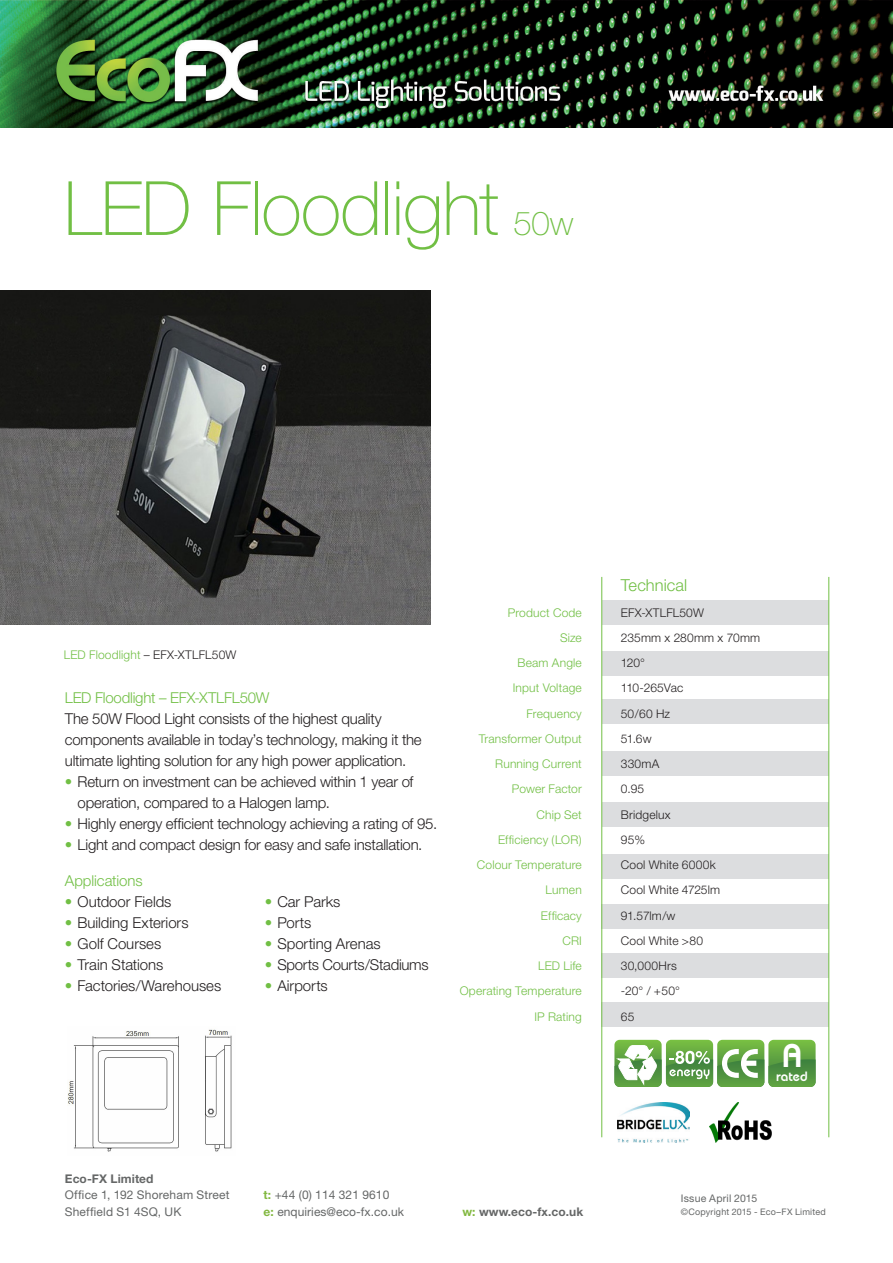
<style>
.page{position:relative;width:893px;height:1263px;background:#fff}
.page>*{position:absolute;margin:0;border:0;box-sizing:border-box;transform-origin:0 0}
.t1{font:100 75px "Helvetica Neue";letter-spacing:-.015em;color:#71bf44}
.t2{font:100 33px "Helvetica Neue";color:#71bf44}
.t3{font:600 32.85px "Bauhaus IT Cby BT";color:#fff}
.t4{font:300 16.5px "Helvetica Neue";letter-spacing:.005em;color:#71bf44}
.t5{font:300 15px/21px "Helvetica Neue";letter-spacing:-.015em;color:#231f20}
.t6{font:300 15px "Helvetica Neue";letter-spacing:-.015em;color:#71bf44}
.t7{font:600 13.5px "Bauhaus IT Cby BT";color:#fff}
.t8{font:300 12px "Helvetica Neue";letter-spacing:.015em;color:#71bf44}
.t9{font:300 12px "Helvetica Neue";letter-spacing:.015em;color:#231f20}
.t10{font:12px/16.5px "Helvetica Neue";letter-spacing:.01em;color:#656767}
.t11{font:700 12px "Helvetica Neue";letter-spacing:.005em;color:#656767}
.t12{font:300 12px "Helvetica Neue";letter-spacing:-.005em;color:#231f20}
.t13{font:10.5px "Helvetica Neue";letter-spacing:.02em;color:#656767}
.t14{font:9px "Helvetica Neue";letter-spacing:.02em;color:#656767}
.s1{color:#231f20}
.s2{color:#71bf44}
.s3{font-weight:700;color:#82b840}
.s4{color:#82b840}
</style>
<div class="page">
<img style="left:0;top:0;width:893px;height:127px">
<div style="left:602px;top:854px;width:227px;height:24px;background:#dcdddf"></div>
<div style="left:601px;top:904px;width:228px;height:24px;background:#dcdddf"></div>
<div style="left:601px;top:953px;width:228px;height:24px;background:#dcdddf"></div>
<div style="left:601px;top:1002px;width:228px;height:24px;background:#dcdddf"></div>
<div style="left:602px;top:802px;width:227px;height:24px;background:#dcdddf"></div>
<div style="left:602px;top:751px;width:227px;height:24px;background:#dcdddf"></div>
<div style="left:602px;top:700px;width:227px;height:24px;background:#dcdddf"></div>
<div style="left:602px;top:651px;width:227px;height:24px;background:#dcdddf"></div>
<div style="left:602px;top:600px;width:227px;height:24px;background:#dcdddf"></div>
<hr style="left:601px;top:577px;width:1px;height:560px;background:#71bf44">
<hr style="left:828px;top:577px;width:1px;height:560px;background:#71bf44">
<svg style="left:614px;top:1040px;width:202px;height:47px"></svg>
<img style="left:709px;top:1102px;width:63px;height:40px">
<img style="left:0;top:290px;width:431px;height:334px">
<img style="left:68px;top:1029px;width:164px;height:123px">
<img style="left:618px;top:1103px;width:71px;height:39px">
<h1 class="t1" style="left:64px;top:165px;width:437px">LED Floodlight</h1>
<h2 class="t2" style="left:513px;top:204px;width:61px">50w</h2>
<p class="t4" style="left:621px;top:575px;width:68px">Technical</p>
<p class="t8" style="left:64px;top:647px;width:174px">LED Floodlight <span class="s1">– EFX-XTLFL50W</span></p>
<p class="t6" style="left:65px;top:689px;width:206px">LED Floodlight – EFX-XTLFL50W</p>
<p class="t5" style="left:65px;top:708px;width:358px">The 50W Flood Light consists of the highest quality components available in today’s technology, making it the ultimate lighting solution for any high power application.</p>
<p class="t5" style="left:78px;top:771px;width:337px;text-indent:-13px"><span class="s2">•</span> Return on investment can be achieved within 1 year of operation, compared to a Halogen lamp.</p>
<p class="t5" style="left:65px;top:813px;width:374px"><span class="s2">•</span> Highly energy efficient technology achieving a rating of 95.</p>
<p class="t5" style="left:65px;top:834px;width:359px"><span class="s2">•</span> Light and compact design for easy and safe installation.</p>
<p class="t6" style="left:65px;top:872px;width:79px">Applications</p>
<p class="t5" style="left:65px;top:891px;width:108px"><span class="s2">•</span> Outdoor Fields</p>
<p class="t5" style="left:65px;top:912px;width:125px"><span class="s2">•</span> Building Exteriors</p>
<p class="t5" style="left:65px;top:933px;width:98px"><span class="s2">•</span> Golf Courses</p>
<p class="t5" style="left:65px;top:954px;width:100px"><span class="s2">•</span> Train Stations</p>
<p class="t5" style="left:65px;top:975px;width:158px"><span class="s2">•</span> Factories/Warehouses</p>
<p class="t5" style="left:265px;top:891px;width:77px"><span class="s2">•</span> Car Parks</p>
<p class="t5" style="left:265px;top:912px;width:48px"><span class="s2">•</span> Ports</p>
<p class="t5" style="left:265px;top:933px;width:118px"><span class="s2">•</span> Sporting Arenas</p>
<p class="t5" style="left:265px;top:954px;width:166px"><span class="s2">•</span> Sports Courts/Stadiums</p>
<p class="t5" style="left:265px;top:975px;width:65px"><span class="s2">•</span> Airports</p>
<p class="t8" style="left:508px;top:605px;width:76px">Product Code</p>
<p class="t9" style="left:621px;top:605px;width:85px">EFX-XTLFL50W</p>
<p class="t8" style="left:560px;top:630px;width:23px">Size</p>
<p class="t9" style="left:621px;top:630px;width:141px">235mm x 280mm x 70mm</p>
<p class="t8" style="left:517px;top:655px;width:66px">Beam Angle</p>
<p class="t9" style="left:621px;top:655px;width:26px">120°</p>
<p class="t8" style="left:513px;top:681px;width:71px">Input Voltage</p>
<p class="t12" style="left:621px;top:681px;width:64px">110-265Vac</p>
<p class="t8" style="left:526px;top:706px;width:57px">Frequency</p>
<p class="t9" style="left:621px;top:706px;width:51px">50/60 Hz</p>
<p class="t8" style="left:479px;top:731px;width:105px">Transformer Output</p>
<p class="t9" style="left:621px;top:731px;width:32px">51.6w</p>
<p class="t8" style="left:495px;top:756px;width:88px">Running Current</p>
<p class="t9" style="left:621px;top:756px;width:40px">330mA</p>
<p class="t8" style="left:512px;top:782px;width:71px">Power Factor</p>
<p class="t9" style="left:621px;top:782px;width:25px">0.95</p>
<p class="t8" style="left:536px;top:807px;width:47px">Chip Set</p>
<p class="t9" style="left:621px;top:807px;width:51px">Bridgelux</p>
<p class="t8" style="left:498px;top:832px;width:85px">Efficiency (LOR)</p>
<p class="t9" style="left:621px;top:832px;width:26px">95%</p>
<p class="t8" style="left:477px;top:857px;width:107px">Colour Temperature</p>
<p class="t9" style="left:621px;top:857px;width:96px">Cool White 6000k</p>
<p class="t8" style="left:546px;top:883px;width:38px">Lumen</p>
<p class="t9" style="left:621px;top:883px;width:101px">Cool White 4725lm</p>
<p class="t8" style="left:541px;top:908px;width:42px">Efficacy</p>
<p class="t9" style="left:621px;top:908px;width:56px">91.57lm/w</p>
<p class="t8" style="left:562px;top:933px;width:21px">CRI</p>
<p class="t9" style="left:621px;top:933px;width:84px">Cool White &gt;80</p>
<p class="t8" style="left:538px;top:958px;width:45px">LED Life</p>
<p class="t9" style="left:621px;top:958px;width:57px">30,000Hrs</p>
<p class="t8" style="left:460px;top:984px;width:124px">Operating Temperature</p>
<p class="t9" style="left:621px;top:984px;width:61px">-20° / +50°</p>
<p class="t8" style="left:534px;top:1009px;width:49px">IP Rating</p>
<p class="t9" style="left:621px;top:1009px;width:15px">65</p>
<h3 class="t3" style="left:782px;top:1036px;width:22px">A</h3>
<p class="t7" style="left:776px;top:1067px;width:33px">rated</p>
<p class="t11" style="left:65px;top:1171px;width:90px">Eco-FX Limited</p>
<p class="t10" style="left:65px;top:1187px;width:166px">Office 1, 192 Shoreham Street<br>Sheffield S1 4SQ, UK</p>
<p class="t10" style="left:264px;top:1187px;width:142px"><span class="s3">t:</span> +44 (0) 114 321 9610<br><span class="s3">e:</span> enquiries@eco-fx.co.uk</p>
<p class="t11" style="left:462px;top:1204px;width:122px"><span class="s4">w:</span> www.eco-fx.co.uk</p>
<p class="t13" style="left:681px;top:1192px;width:78px">Issue April 2015</p>
<p class="t14" style="left:681px;top:1207px;width:146px">©Copyright 2015 - Eco–FX Limited</p>
</div>
